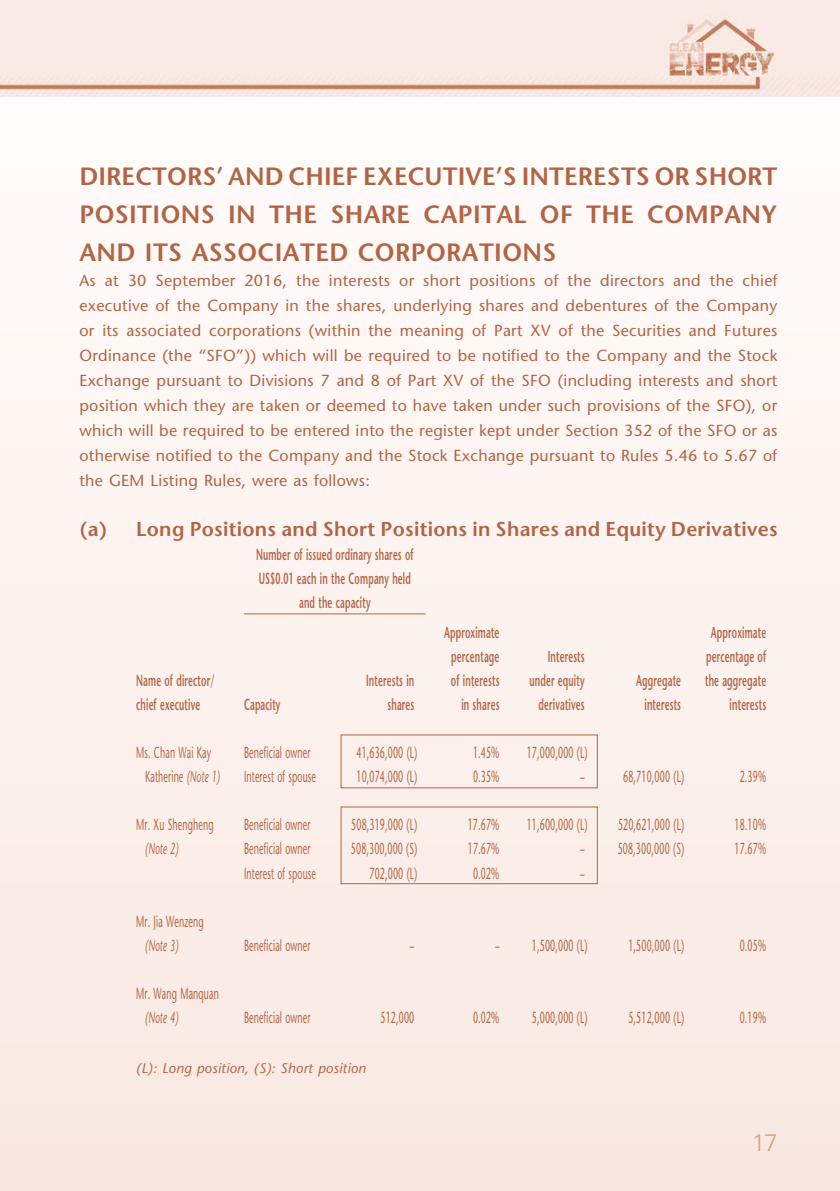
<style>
.page{position:relative;width:840px;height:1191px;background:#fff}
.page>*{position:absolute;margin:0;border:0;box-sizing:border-box;transform-origin:0 0}
.t1{font:600 25px/38px "Stone Sans Std";letter-spacing:.015em;color:#b26445;text-align:justify}
.t2{font:300 24px "Univers LT Std";color:#d49f89}
.t3{font:600 20px "Stone Sans Std";letter-spacing:.015em;color:#b26445}
.t4{font:500 16px/25px "Stone Sans Std";letter-spacing:.015em;color:#b26445;text-align:justify}
.t5{font:500 16px/24px "Stone Sans Std";letter-spacing:.015em;color:#b26445;text-align:center;scale:.55 1}
.t6{font:600 16px/24px "Stone Sans Std";letter-spacing:.015em;color:#b26445;text-align:right;scale:.55 1}
.t7{font:italic 500 16px "Stone Sans Std";letter-spacing:.015em;color:#b26445;scale:.55 1}
.t8{font:italic 500 14px "Stone Sans Std";letter-spacing:.015em;color:#b26445}
.s1{font-style:italic}
</style>
<div class="page">
<div style="left:0;top:0;width:839px;height:1191px;background:#fcf2ee"></div>
<img style="left:0;top:13px;width:839px;height:83px">
<hr style="left:244px;top:613px;width:181px;height:1px;background:#b26445">
<div style="left:340px;top:734px;width:257px;height:54px;border:1px solid #b26445"></div>
<div style="left:340px;top:806px;width:257px;height:78px;border:1px solid #b26445"></div>
<h1 class="t1" style="left:79px;top:157px;width:699px">DIRECTORS’ AND CHIEF EXECUTIVE’S INTERESTS OR SHORT POSITIONS IN THE SHARE CAPITAL OF THE COMPANY AND ITS ASSOCIATED CORPORATIONS</h1>
<p class="t4" style="left:79px;top:268px;width:699px">As at 30 September 2016, the interests or short positions of the directors and the chief executive of the Company in the shares, underlying shares and debentures of the Company or its associated corporations (within the meaning of Part XV of the Securities and Futures Ordinance (the “SFO”)) which will be required to be notified to the Company and the Stock Exchange pursuant to Divisions 7 and 8 of Part XV of the SFO (including interests and short position which they are taken or deemed to have taken under such provisions of the SFO), or which will be required to be entered into the register kept under Section 352 of the SFO or as otherwise notified to the Company and the Stock Exchange pursuant to Rules 5.46 to 5.67 of the GEM Listing Rules, were as follows:</p>
<p class="t3" style="left:79px;top:517px;width:699px">(a) Long Positions and Short Positions in Shares and Equity Derivatives</p>
<p class="t6" style="left:256px;top:543px;width:288px;text-align:center">Number of issued ordinary shares of<br>US$0.01 each in the Company held and the capacity</p>
<p class="t6" style="left:136px;top:669px;width:144px;text-align:left">Name of director/ chief executive</p>
<p class="t6" style="left:244px;top:693px;width:68px">Capacity</p>
<p class="t6" style="left:366px;top:669px;width:89px">Interests in shares</p>
<p class="t6" style="left:444px;top:621px;width:102px">Approximate percentage of interests in shares</p>
<p class="t6" style="left:529px;top:645px;width:102px">Interests under equity derivatives</p>
<p class="t6" style="left:635px;top:669px;width:83px;text-align:center">Aggregate interests</p>
<p class="t6" style="left:704px;top:621px;width:112px">Approximate percentage of the aggregate interests</p>
<p class="t5" style="left:136px;top:741px;width:154px">Ms. Chan Wai Kay<br>Katherine <span class="s1">(Note 1)</span></p>
<p class="t5" style="left:244px;top:741px;width:122px">Beneficial owner</p>
<p class="t5" style="left:356px;top:741px;width:112px">41,636,000 (L)</p>
<p class="t5" style="left:472px;top:741px;width:50px">1.45%</p>
<p class="t5" style="left:526px;top:741px;width:112px">17,000,000 (L)</p>
<p class="t5" style="left:244px;top:765px;width:132px">Interest of spouse</p>
<p class="t5" style="left:356px;top:765px;width:112px">10,074,000 (L)</p>
<p class="t5" style="left:472px;top:765px;width:50px">0.35%</p>
<p class="t5" style="left:580px;top:765px;width:10px">–</p>
<p class="t5" style="left:623px;top:765px;width:112px">68,710,000 (L)</p>
<p class="t5" style="left:739px;top:765px;width:50px">2.39%</p>
<p class="t5" style="left:136px;top:813px;width:142px">Mr. Xu Shengheng</p>
<p class="t7" style="left:145px;top:839px;width:62px">(Note 2)</p>
<p class="t5" style="left:244px;top:813px;width:122px">Beneficial owner</p>
<p class="t5" style="left:351px;top:813px;width:122px">508,319,000 (L)</p>
<p class="t5" style="left:467px;top:813px;width:59px">17.67%</p>
<p class="t5" style="left:526px;top:813px;width:112px">11,600,000 (L)</p>
<p class="t5" style="left:617px;top:813px;width:122px">520,621,000 (L)</p>
<p class="t5" style="left:734px;top:813px;width:59px">18.10%</p>
<p class="t5" style="left:244px;top:837px;width:122px">Beneficial owner</p>
<p class="t5" style="left:351px;top:837px;width:122px">508,300,000 (S)</p>
<p class="t5" style="left:467px;top:837px;width:59px">17.67%</p>
<p class="t5" style="left:580px;top:837px;width:190px">– 508,300,000 (S)</p>
<p class="t5" style="left:734px;top:837px;width:59px">17.67%</p>
<p class="t5" style="left:244px;top:861px;width:132px">Interest of spouse</p>
<p class="t5" style="left:369px;top:861px;width:88px">702,000 (L)</p>
<p class="t5" style="left:472px;top:861px;width:50px">0.02%</p>
<p class="t5" style="left:580px;top:861px;width:10px">–</p>
<p class="t5" style="left:136px;top:909px;width:124px">Mr. Jia Wenzeng</p>
<p class="t7" style="left:145px;top:935px;width:62px">(Note 3)</p>
<p class="t5" style="left:244px;top:933px;width:122px">Beneficial owner</p>
<p class="t5" style="left:409px;top:933px;width:9px">–</p>
<p class="t5" style="left:495px;top:933px;width:170px">– 1,500,000 (L)</p>
<p class="t5" style="left:628px;top:933px;width:103px">1,500,000 (L)</p>
<p class="t5" style="left:739px;top:933px;width:50px">0.05%</p>
<p class="t5" style="left:136px;top:981px;width:152px">Mr. Wang Manquan</p>
<p class="t7" style="left:145px;top:1007px;width:62px">(Note 4)</p>
<p class="t5" style="left:244px;top:1005px;width:122px">Beneficial owner</p>
<p class="t5" style="left:380px;top:1005px;width:63px">512,000</p>
<p class="t5" style="left:472px;top:1005px;width:50px">0.02%</p>
<p class="t5" style="left:531px;top:1005px;width:103px">5,000,000 (L)</p>
<p class="t5" style="left:628px;top:1005px;width:103px">5,512,000 (L)</p>
<p class="t5" style="left:739px;top:1005px;width:50px">0.19%</p>
<p class="t8" style="left:136px;top:1059px;width:231px">(L): Long position, (S): Short position</p>
<h2 class="t2" style="left:751px;top:1127px;width:27px">17</h2>
</div>
